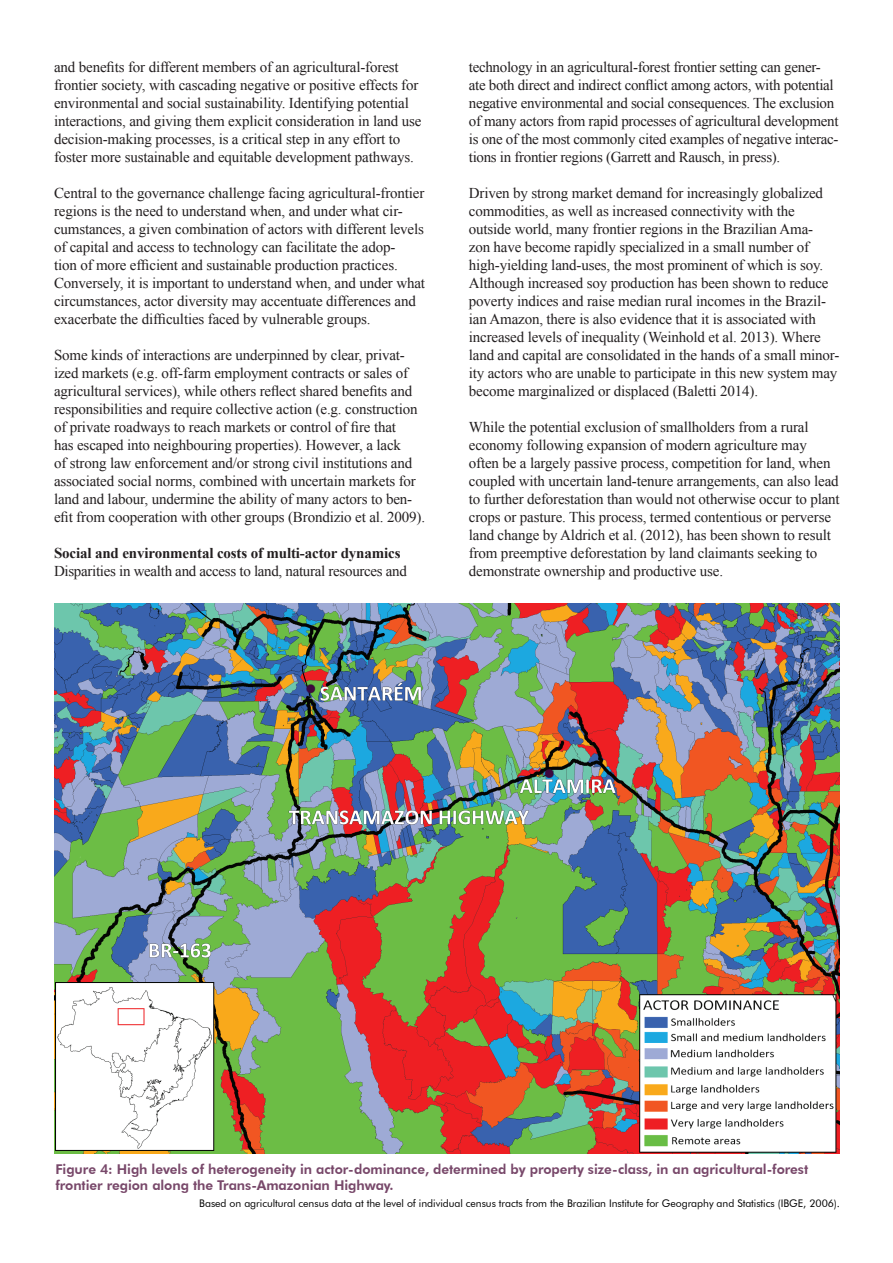
<style>
.page{position:relative;width:893px;height:1263px;background:#fff}
.page>*{position:absolute;margin:0;border:0;box-sizing:border-box;transform-origin:0 0}
.t1{font:15px/18px "Times New Roman";letter-spacing:-.01em;color:#231f20}
.t2{font:700 15px "Times New Roman";letter-spacing:-.01em;color:#231f20}
.t3{font:800 13.5px/16.2px "Futura BT";letter-spacing:-.005em;color:#78486a}
.t4{font:10.5px "Futura BT";letter-spacing:-.005em;color:#000}
</style>
<div class="page">
<img style="left:54px;top:603px;width:785px;height:550px">
<p class="t1" style="left:54px;top:58px;width:369px">and benefits for different members of an agricultural-forest frontier society, with cascading negative or positive effects for environmental and social sustainability. Identifying potential interactions, and giving them explicit consideration in land use decision-making processes, is a critical step in any effort to foster more sustainable and equitable development pathways.</p>
<p class="t1" style="left:54px;top:184px;width:373px">Central to the governance challenge facing agricultural-frontier regions is the need to understand when, and under what cir&shy;cumstances, a given combination of actors with different levels of capital and access to technology can facilitate the adop-<br>tion of more efficient and sustainable production practices.<br>Conversely, it is important to understand when, and under what circumstances, actor diversity may accentuate differences and exacerbate the difficulties faced by vulnerable groups.</p>
<p class="t1" style="left:54px;top:346px;width:373px">Some kinds of interactions are underpinned by clear, privat&shy;ized markets (e.g. off-farm employment contracts or sales of agricultural services), while others reflect shared benefits and responsibilities and require collective action (e.g. construction of private roadways to reach markets or control of fire that<br>has escaped into neighbouring properties). However, a lack<br>of strong law enforcement and/or strong civil institutions and associated social norms, combined with uncertain markets for land and labour, undermine the ability of many actors to ben&shy;efit from cooperation with other groups (Brondizio et al. 2009).</p>
<p class="t2" style="left:54px;top:543px;width:348px">Social and environmental costs of multi-actor dynamics</p>
<p class="t1" style="left:54px;top:562px;width:354px">Disparities in wealth and access to land, natural resources and</p>
<p class="t1" style="left:469px;top:58px;width:371px">technology in an agricultural-forest frontier setting can gener&shy;ate both direct and indirect conflict among actors, with potential negative environmental and social consequences. The exclusion of many actors from rapid processes of agricultural development is one of the most commonly cited examples of negative interac&shy;tions in frontier regions (Garrett and Rausch, in press).</p>
<p class="t1" style="left:469px;top:184px;width:372px">Driven by strong market demand for increasingly globalized commodities, as well as increased connectivity with the outside world, many frontier regions in the Brazilian Ama-<br>zon have become rapidly specialized in a small number of high-yielding land-uses, the most prominent of which is soy.<br>Although increased soy production has been shown to reduce poverty indices and raise median rural incomes in the Brazil&shy;ian Amazon, there is also evidence that it is associated with increased levels of inequality (Weinhold et al. 2013). Where land and capital are consolidated in the hands of a small minor&shy;ity actors who are unable to participate in this new system may become marginalized or displaced (Baletti 2014).</p>
<p class="t1" style="left:469px;top:418px;width:372px">While the potential exclusion of smallholders from a rural economy following expansion of modern agriculture may often be a largely passive process, competition for land, when coupled with uncertain land-tenure arrangements, can also lead to further deforestation than would not otherwise occur to plant crops or pasture. This process, termed contentious or perverse land change by Aldrich et al. (2012), has been shown to result from preemptive deforestation by land claimants seeking to demonstrate ownership and productive use.</p>
<p class="t3" style="left:55px;top:1160px;width:754px">Figure 4: High levels of heterogeneity in actor-dominance, determined by property size-class, in an agricultural-forest frontier region along the Trans-Amazonian Highway.</p>
<p class="t4" style="left:199px;top:1196px;width:642px">Based on agricultural census data at the level of individual census tracts from the Brazilian Institute for Geography and Statistics (IBGE, 2006).</p>
</div>
